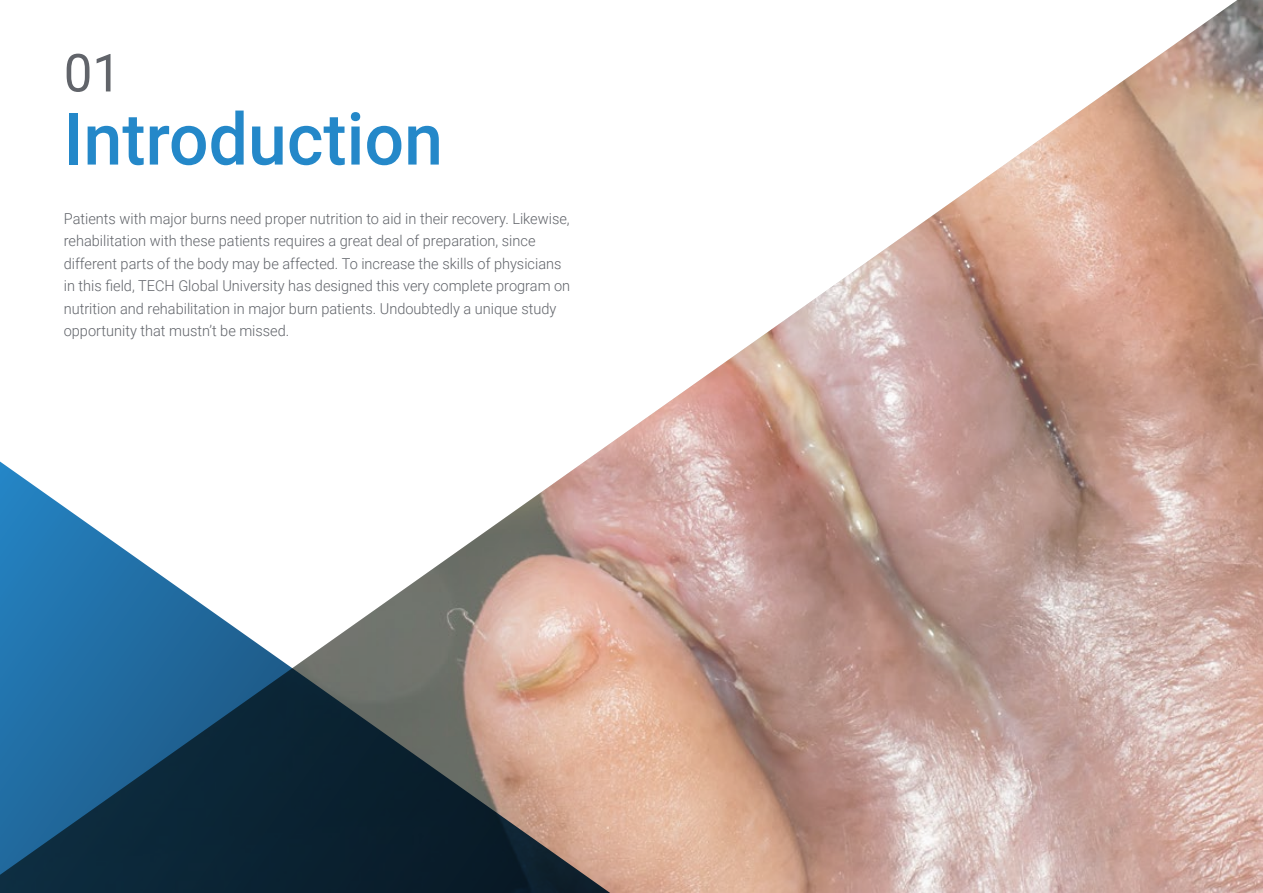
<style>
.page{position:relative;width:1263px;height:893px;background:#fff}
.page>*{position:absolute;margin:0;border:0;box-sizing:border-box;transform-origin:0 0}
.t1{font:500 72px "Roboto";color:#2488c9}
.t2{font:52.5px "Roboto";color:#61646a}
.t3{font:300 15px/22.5px "Roboto";color:#61646a}
</style>
<div class="page">
<img style="left:607px;top:0;width:656px;height:893px">
<svg style="left:0;top:446px;width:640px;height:447px"></svg>
<h2 class="t2" style="left:64px;top:36px;width:59px">01</h2>
<h1 class="t1" style="left:64px;top:89px;width:381px">Introduction</h1>
<p class="t3" style="left:64px;top:207px;width:508px">Patients with major burns need proper nutrition to aid in their recovery. Likewise, rehabilitation with these patients requires a great deal of preparation, since different parts of the body may be affected. To increase the skills of physicians in this field, TECH Global University has designed this very complete program on nutrition and rehabilitation in major burn patients. Undoubtedly a unique study opportunity that mustn’t be missed.</p>
</div>
